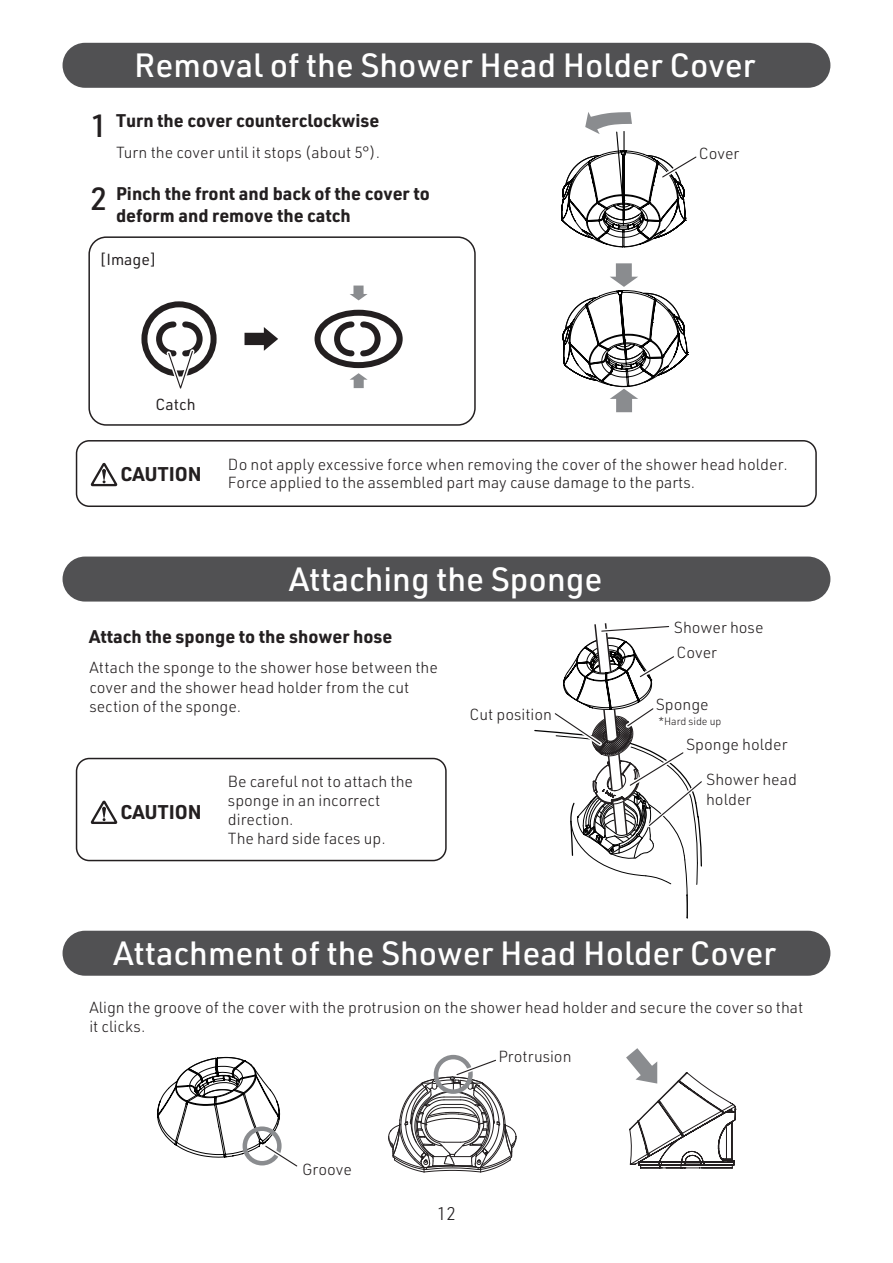
<style>
.page{position:relative;width:893px;height:1263px;background:#fff}
.page>*{position:absolute;margin:0;border:0;box-sizing:border-box;transform-origin:0 0}
.t1{font:500 33px "URWDIN";color:#fff}
.t2{font:700 19.5px "URWDIN";color:#231f20}
.t3{font:700 18px/21.6px "URWDIN";color:#231f20}
.t4{font:300 18px "URWDIN";color:#231f20}
.t5{font:300 15.75px/19.5px "URWDIN";color:#231f20}
.t6{font:15.75px "URWDIN";color:#231f20}
.t7{font:300 10.5px "URWDIN";color:#231f20}
.s1{font-weight:500;font-size:31.5px}
</style>
<div class="page">
<div style="left:63px;top:43px;width:767px;height:45px;background:#515153;border-radius:22px"></div>
<div style="left:63px;top:556px;width:767px;height:45px;background:#515153;border-radius:22px"></div>
<svg style="left:350px;top:373px;width:18px;height:15px"></svg>
<svg style="left:350px;top:286px;width:18px;height:14px"></svg>
<div style="left:88px;top:236px;width:388px;height:190px;border:2px solid #231f20;border-radius:17px"></div>
<div style="left:141px;top:301px;width:76px;height:75px;border:6px solid #231f20;border-radius:50%"></div>
<svg style="left:331px;top:318px;width:53px;height:41px"></svg>
<div style="left:315px;top:310px;width:88px;height:58px;border:6px solid #231f20;border-radius:50%"></div>
<svg style="left:245px;top:327px;width:33px;height:24px"></svg>
<svg style="left:153px;top:318px;width:53px;height:71px"></svg>
<svg style="left:561px;top:112px;width:136px;height:300px"></svg>
<div style="left:63px;top:931px;width:767px;height:45px;background:#515153;border-radius:22px"></div>
<svg style="left:626px;top:1048px;width:110px;height:121px"></svg>
<svg style="left:157px;top:1057px;width:141px;height:110px"></svg>
<svg style="left:534px;top:623px;width:168px;height:296px"></svg>
<div style="left:434px;top:1055px;width:39px;height:39px;border:4px solid #8a8c8f;border-radius:50%"></div>
<svg style="left:388px;top:1058px;width:129px;height:115px"></svg>
<div style="left:76px;top:440px;width:741px;height:67px;border:2px solid #231f20;border-radius:13px"></div>
<svg style="left:91px;top:463px;width:26px;height:23px"></svg>
<div style="left:76px;top:758px;width:371px;height:103px;border:2px solid #231f20;border-radius:13px"></div>
<svg style="left:91px;top:800px;width:26px;height:24px"></svg>
<h1 class="t1" style="left:134px;top:43px;width:623px">Removal of the Shower Head Holder Cover</h1>
<p class="t3" style="left:91px;top:109px;width:290px"><span class="s1">1</span> Turn the cover counterclockwise</p>
<p class="t5" style="left:116px;top:142px;width:266px">Turn the cover until it stops (about 5°).</p>
<p class="t3" style="left:116px;top:182px;width:315px;text-indent:-25px"><span class="s1">2</span> Pinch the front and back of the cover to deform and remove the catch</p>
<p class="t6" style="left:100px;top:249px;width:59px">[Image]</p>
<p class="t6" style="left:155px;top:394px;width:42px">Catch</p>
<p class="t5" style="left:699px;top:143px;width:42px">Cover</p>
<p class="t2" style="left:120px;top:461px;width:83px">CAUTION</p>
<p class="t5" style="left:228px;top:454px;width:561px;line-height:18.9px">Do not apply excessive force when removing the cover of the shower head holder.<br>Force applied to the assembled part may cause damage to the parts.</p>
<h1 class="t1" style="left:289px;top:557px;width:315px">Attaching the Sponge</h1>
<p class="t3" style="left:89px;top:625px;width:305px">Attach the sponge to the shower hose</p>
<p class="t5" style="left:89px;top:658px;width:350px">Attach the sponge to the shower hose between the cover and the shower head holder from the cut section of the sponge.</p>
<p class="t2" style="left:120px;top:799px;width:83px">CAUTION</p>
<p class="t5" style="left:228px;top:772px;width:187px;line-height:18.9px">Be careful not to attach the sponge in an incorrect direction.<br>The hard side faces up.</p>
<p class="t5" style="left:469px;top:704px;width:84px">Cut position</p>
<p class="t5" style="left:674px;top:617px;width:91px">Shower hose</p>
<p class="t5" style="left:676px;top:642px;width:42px">Cover</p>
<p class="t5" style="left:656px;top:695px;width:54px">Sponge</p>
<p class="t5" style="left:686px;top:735px;width:103px">Sponge holder</p>
<p class="t7" style="left:658px;top:714px;width:65px">*Hard side up</p>
<p class="t5" style="left:706px;top:769px;width:92px">Shower head holder</p>
<h1 class="t1" style="left:114px;top:931px;width:664px">Attachment of the Shower Head Holder Cover</h1>
<p class="t5" style="left:89px;top:997px;width:715px">Align the groove of the cover with the protrusion on the shower head holder and secure the cover so that it clicks.</p>
<p class="t5" style="left:302px;top:1159px;width:51px">Groove</p>
<p class="t5" style="left:498px;top:1046px;width:75px">Protrusion</p>
<p class="t4" style="left:437px;top:1202px;width:21px">12</p>
</div>
